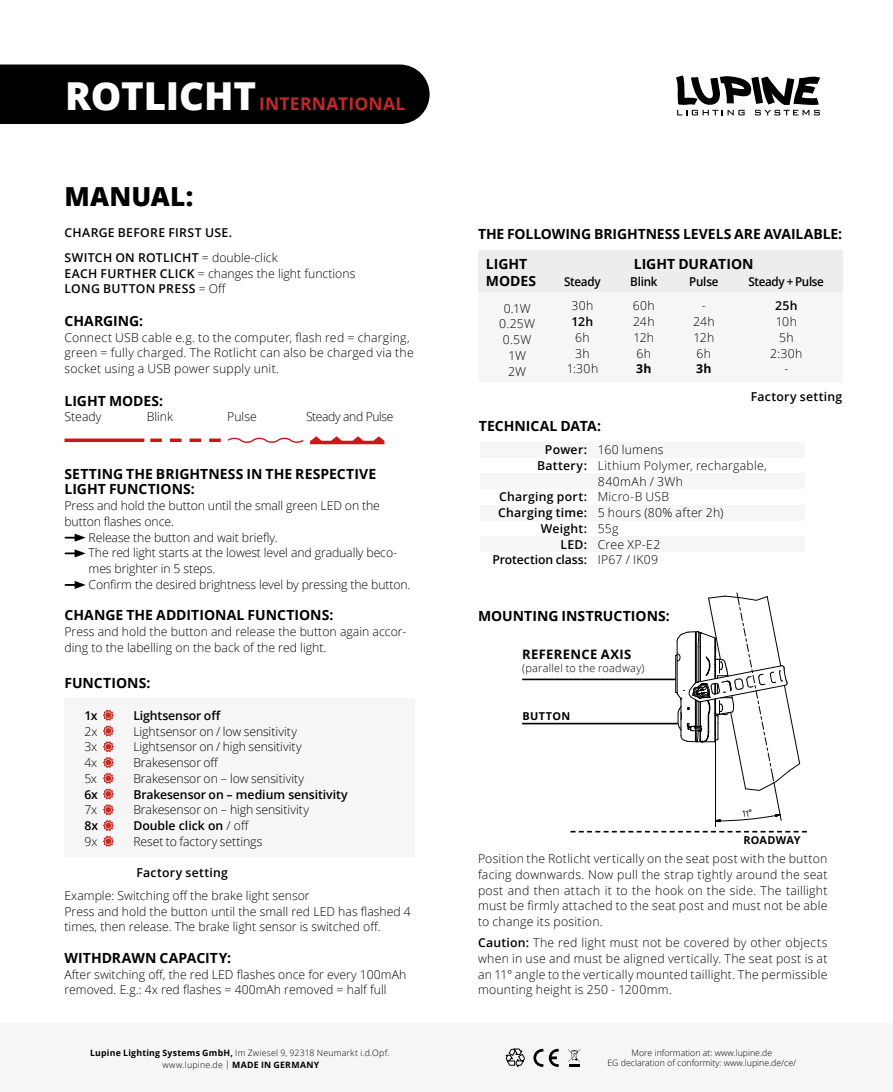
<style>
.page{position:relative;width:893px;height:1092px;background:#fff}
.page>*{position:absolute;margin:0;border:0;box-sizing:border-box;transform-origin:0 0}
.t1{font:800 26.25px "Open Sans";letter-spacing:.01em;color:#000}
.t2{font:700 17.5px "Open Sans";letter-spacing:.015em;color:#bf292b}
.t3{font:700 14px/15.8px "Open Sans";color:#000}
.t4{font:700 13.12px "Open Sans";letter-spacing:.025em;color:#000}
.t5{font:300 12.25px/15.8px "Open Sans";color:#000;text-align:center}
.t6{font:600 12.25px/15.8px "Open Sans";letter-spacing:.015em;color:#000}
.t7{font:300 12.25px/15.8px "Open Sans";letter-spacing:.02em;color:#000}
.t8{font:600 12.25px "Open Sans";letter-spacing:-.005em;color:#000}
.t9{font:600 12.25px "Open Sans";letter-spacing:.015em;color:#000;scale:.95 1}
.t10{font:600 12.25px/24.5px "Open Sans";letter-spacing:-.025em;color:#000;text-align:center;scale:.95 1}
.t11{font:300 12.25px "Open Sans";letter-spacing:-.03em;color:#000}
.t12{font:700 12.25px "Open Sans";color:#000}
.t13{font:12.08px "ISOCPEUR";letter-spacing:-.015em;color:#000}
.t14{font:300 10.85px "Open Sans";letter-spacing:.025em;color:#000}
.t15{font:700 10.85px "Open Sans";letter-spacing:.025em;color:#000}
.t16{font:10.15px "ISOCPEUR";letter-spacing:-.01em;color:#000}
.t17{font:300 8.75px/12.2px "Open Sans";letter-spacing:.025em;color:#000;text-align:center}
.t18{font:300 8.75px/10.5px "Open Sans";color:#000;text-align:center}
.t19{font:8.05px "ISOCPEUR";letter-spacing:-.01em;color:#000}
.t20{font:7.17px "ISOCPEUR";letter-spacing:-.005em;color:#000}
.t21{font:5.77px "ISOCPEUR";letter-spacing:-.01em;color:#000}
.t22{font:3.68px "ISOCPEUR";letter-spacing:-.005em;color:#000}
.s1{font-weight:800;font-size:38.5px;color:#fff}
.s2{font-weight:300}
.s3{font-weight:600}
.s4{font-weight:700}
</style>
<div class="page">
<svg style="left:65px;top:533px;width:21px;height:8px"></svg>
<svg style="left:65px;top:549px;width:21px;height:8px"></svg>
<svg style="left:65px;top:581px;width:21px;height:8px"></svg>
<div style="left:478px;top:290px;width:364px;height:91px;background:#f6f6f6"></div>
<div style="left:478px;top:250px;width:364px;height:41px;background:#ededed"></div>
<div style="left:0;top:64px;width:430px;height:60px;background:#000"></div>
<svg style="left:676px;top:75px;width:144px;height:40px"></svg>
<div style="left:0;top:1023px;width:893px;height:68px;background:#f6f6f6"></div>
<svg style="left:568px;top:1049px;width:13px;height:17px"></svg>
<svg style="left:549px;top:1048px;width:10px;height:18px"></svg>
<svg style="left:533px;top:1048px;width:10px;height:18px"></svg>
<svg style="left:506px;top:1048px;width:19px;height:18px"></svg>
<div style="left:64px;top:698px;width:351px;height:158px;background:#f6f6f6"></div>
<svg style="left:103px;top:709px;width:11px;height:138px"></svg>
<svg style="left:64px;top:438px;width:80px;height:4px"></svg>
<svg style="left:150px;top:437px;width:154px;height:6px"></svg>
<hr style="left:310px;top:440px;width:74px;height:4px;background:#d01518">
<svg style="left:311px;top:436px;width:11px;height:5px"></svg>
<svg style="left:331px;top:436px;width:11px;height:5px"></svg>
<svg style="left:352px;top:436px;width:11px;height:5px"></svg>
<svg style="left:373px;top:436px;width:11px;height:5px"></svg>
<hr style="left:522px;top:678px;width:154px;height:2px;background:#000">
<hr style="left:522px;top:722px;width:156px;height:2px;background:#000">
<div style="left:480px;top:442px;width:325px;height:16px;background:#f6f6f6"></div>
<div style="left:480px;top:473px;width:325px;height:16px;background:#f6f6f6"></div>
<div style="left:480px;top:505px;width:325px;height:15px;background:#f6f6f6"></div>
<div style="left:480px;top:536px;width:325px;height:16px;background:#f6f6f6"></div>
<svg style="left:571px;top:592px;width:236px;height:241px"></svg>
<h2 class="t2" style="left:65px;top:91px;width:342px"><span class="s1">ROTLICHT</span> INTERNATIONAL</h2>
<h1 class="t1" style="left:64px;top:176px;width:130px">MANUAL:</h1>
<p class="t6" style="left:64px;top:220px;width:215px;line-height:24.5px">CHARGE BEFORE FIRST USE.<br>SWITCH ON ROTLICHT <span class="s2">= double-click</span></p>
<p class="t6" style="left:64px;top:265px;width:292px">EACH FURTHER CLICK <span class="s2">= changes the light functions<br></span>LONG BUTTON PRESS <span class="s2">= Off</span></p>
<p class="t3" style="left:64px;top:312px;width:80px">CHARGING:</p>
<p class="t7" style="left:64px;top:329px;width:351px">Connect USB cable e.g. to the computer, flash red = charging, green = fully charged. The Rotlicht can also be charged via the socket using a USB power supply unit.</p>
<p class="t3" style="left:64px;top:392px;width:100px">LIGHT MODES:</p>
<p class="t5" style="left:64px;top:409px;width:38px">Steady</p>
<p class="t5" style="left:147px;top:409px;width:28px">Blink</p>
<p class="t5" style="left:227px;top:409px;width:31px">Pulse</p>
<p class="t11" style="left:306px;top:408px;width:89px">Steady and Pulse</p>
<p class="t3" style="left:64px;top:465px;width:313px">SETTING THE BRIGHTNESS IN THE RESPECTIVE<br>LIGHT FUNCTIONS:</p>
<p class="t5" style="left:64px;top:497px;width:317px">Press and hold the button until the small green LED on the</p>
<p class="t5" style="left:64px;top:513px;width:111px">button flashes once.</p>
<p class="t5" style="left:89px;top:529px;width:191px">Release the button and wait briefly.</p>
<p class="t5" style="left:89px;top:544px;width:310px">The red light starts at the lowest level and gradually beco-</p>
<p class="t5" style="left:89px;top:560px;width:128px">mes brighter in 5 steps.</p>
<p class="t5" style="left:89px;top:576px;width:323px">Confirm the desired brightness level by pressing the button.</p>
<p class="t3" style="left:64px;top:607px;width:270px">CHANGE THE ADDITIONAL FUNCTIONS:</p>
<p class="t5" style="left:64px;top:623px;width:344px;text-align:left">Press and hold the button and release the button again accor&shy;ding to the labelling on the back of the red light.</p>
<p class="t3" style="left:64px;top:675px;width:87px">FUNCTIONS:</p>
<p class="t6" style="left:84px;top:707px;width:15px">1x</p>
<p class="t8" style="left:133px;top:707px;width:89px">Lightsensor off</p>
<p class="t5" style="left:84px;top:723px;width:15px">2x</p>
<p class="t5" style="left:133px;top:723px;width:165px">Lightsensor on / low sensitivity</p>
<p class="t5" style="left:84px;top:738px;width:14px">3x</p>
<p class="t5" style="left:133px;top:738px;width:170px">Lightsensor on / high sensitivity</p>
<p class="t5" style="left:84px;top:754px;width:14px">4x</p>
<p class="t5" style="left:133px;top:754px;width:87px">Brakesensor off</p>
<p class="t5" style="left:84px;top:770px;width:14px">5x</p>
<p class="t5" style="left:133px;top:770px;width:172px">Brakesensor on – low sensitivity</p>
<p class="t6" style="left:84px;top:786px;width:15px">6x</p>
<p class="t8" style="left:133px;top:785px;width:216px">Brakesensor on – medium sensitivity</p>
<p class="t5" style="left:84px;top:801px;width:14px">7x</p>
<p class="t5" style="left:133px;top:801px;width:177px">Brakesensor on – high sensitivity</p>
<p class="t6" style="left:84px;top:817px;width:15px">8x</p>
<p class="t6" style="left:133px;top:817px;width:117px">Double click on <span class="s2">/ off</span></p>
<p class="t5" style="left:84px;top:833px;width:15px">9x</p>
<p class="t5" style="left:133px;top:833px;width:131px">Reset to factory settings</p>
<p class="t6" style="left:137px;top:864px;width:93px">Factory setting</p>
<p class="t5" style="left:64px;top:887px;width:348px;text-align:left">Example: Switching off the brake light sensor<br>Press and hold the button until the small red LED has flashed 4 times, then release. The brake light sensor is switched off.</p>
<p class="t3" style="left:64px;top:949px;width:168px">WITHDRAWN CAPACITY:</p>
<p class="t5" style="left:64px;top:965px;width:343px;text-align:left">After switching off, the red LED flashes once for every 100mAh removed. E.g.: 4x red flashes = 400mAh removed = half full</p>
<p class="t3" style="left:478px;top:225px;width:366px">THE FOLLOWING BRIGHTNESS LEVELS ARE AVAILABLE:</p>
<p class="t3" style="left:486px;top:255px;width:52px;line-height:16.8px">LIGHT<br>MODES</p>
<p class="t5" style="left:499px;top:300px;width:37px">0.1W<br>0.25W<br>0.5W<br>1W<br>2W</p>
<p class="t3" style="left:634px;top:256px;width:121px">LIGHT DURATION</p>
<p class="t9" style="left:689px;top:273px;width:32px">Pulse</p>
<p class="t5" style="left:693px;top:297px;width:23px">-<br>24h<br>12h<br>6h</p>
<p class="t12" style="left:696px;top:360px;width:17px">3h</p>
<p class="t9" style="left:564px;top:273px;width:40px">Steady</p>
<p class="t5" style="left:571px;top:297px;width:23px">30h</p>
<p class="t6" style="left:572px;top:313px;width:23px">12h</p>
<p class="t5" style="left:567px;top:329px;width:33px">6h<br>3h<br>1:30h</p>
<p class="t10" style="left:749px;top:269px;width:81px">Steady + Pulse<br>25h</p>
<p class="t5" style="left:770px;top:313px;width:34px">10h<br>5h<br>2:30h -</p>
<p class="t9" style="left:630px;top:273px;width:30px">Blink</p>
<p class="t5" style="left:633px;top:297px;width:23px;text-align:justify">60h 24h 12h 6h</p>
<p class="t12" style="left:636px;top:360px;width:17px">3h</p>
<p class="t6" style="left:751px;top:388px;width:93px">Factory setting</p>
<p class="t3" style="left:479px;top:417px;width:124px">TECHNICAL DATA:</p>
<p class="t7" style="left:598px;top:441px;width:170px">160 lumens<br>Lithium Polymer, rechargable,<br>840mAh / 3Wh<br>Micro-B USB<br>5 hours (80% after 2h)<br>55g<br>Cree XP-E2<br>IP67 / IK09</p>
<p class="t6" style="left:537px;top:441px;width:51px;text-align:right">Power:<br>Battery:</p>
<p class="t6" style="left:492px;top:489px;width:96px;text-align:right">Charging port:<br>Charging time:<br>Weight:<br>LED:<br>Protection class:</p>
<p class="t3" style="left:478px;top:608px;width:193px">MOUNTING INSTRUCTIONS:</p>
<p class="t4" style="left:522px;top:645px;width:111px">REFERENCE AXIS</p>
<p class="t14" style="left:522px;top:661px;width:124px">(parallel to the roadway)</p>
<p class="t15" style="left:523px;top:708px;width:49px">BUTTON</p>
<p class="t15" style="left:743px;top:832px;width:59px">ROADWAY</p>
<p class="t5" style="left:478px;top:850px;width:351px;text-align:justify">Position the Rotlicht vertically on the seat post with the button facing downwards. Now pull the strap tightly around the seat post and then attach it to the hook on the side. The taillight must be firmly attached to the seat post and must not be able to change its position.</p>
<p class="t5" style="left:478px;top:934px;width:351px;text-align:justify"><span class="s3">Caution:</span> The red light must not be covered by other objects when in use and must be aligned vertically. The seat post is at an 11° angle to the vertically mounted taillight. The permissible mounting height is 250 - 1200mm.</p>
<p class="t20" style="left:664px;top:905px;width:35px">Oberflächen</p>
<p class="t16" style="left:745px;top:902px;width:54px">Maßstab: 1 : 1</p>
<p class="t20" style="left:564px;top:905px;width:77px">Werkstückkanten DIN 6784</p>
<p class="t20" style="left:564px;top:921px;width:59px">Tolerierung ISO 8015</p>
<p class="t13" style="left:745px;top:933px;width:83px">Rotlicht komplett</p>
<p class="t21" style="left:683px;top:941px;width:50px">14.03.2018 r.schmitt</p>
<p class="t22" style="left:664px;top:943px;width:16px">Gezeichnet</p>
<p class="t22" style="left:664px;top:958px;width:8px">Norm</p>
<p class="t19" style="left:664px;top:972px;width:77px">Lupine Lighting Systems</p>
<p class="t17" style="left:90px;top:1045px;width:301px"><span class="s4">Lupine Lighting Systems GmbH,</span> Im Zwiesel 9, 92318 Neumarkt i.d.Opf. www.lupine.de | <span class="s4">MADE IN GERMANY</span></p>
<p class="t18" style="left:607px;top:1047px;width:190px">More information at: www.lupine.de<br>EG declaration of conformity: www.lupine.de/ce/</p>
</div>
